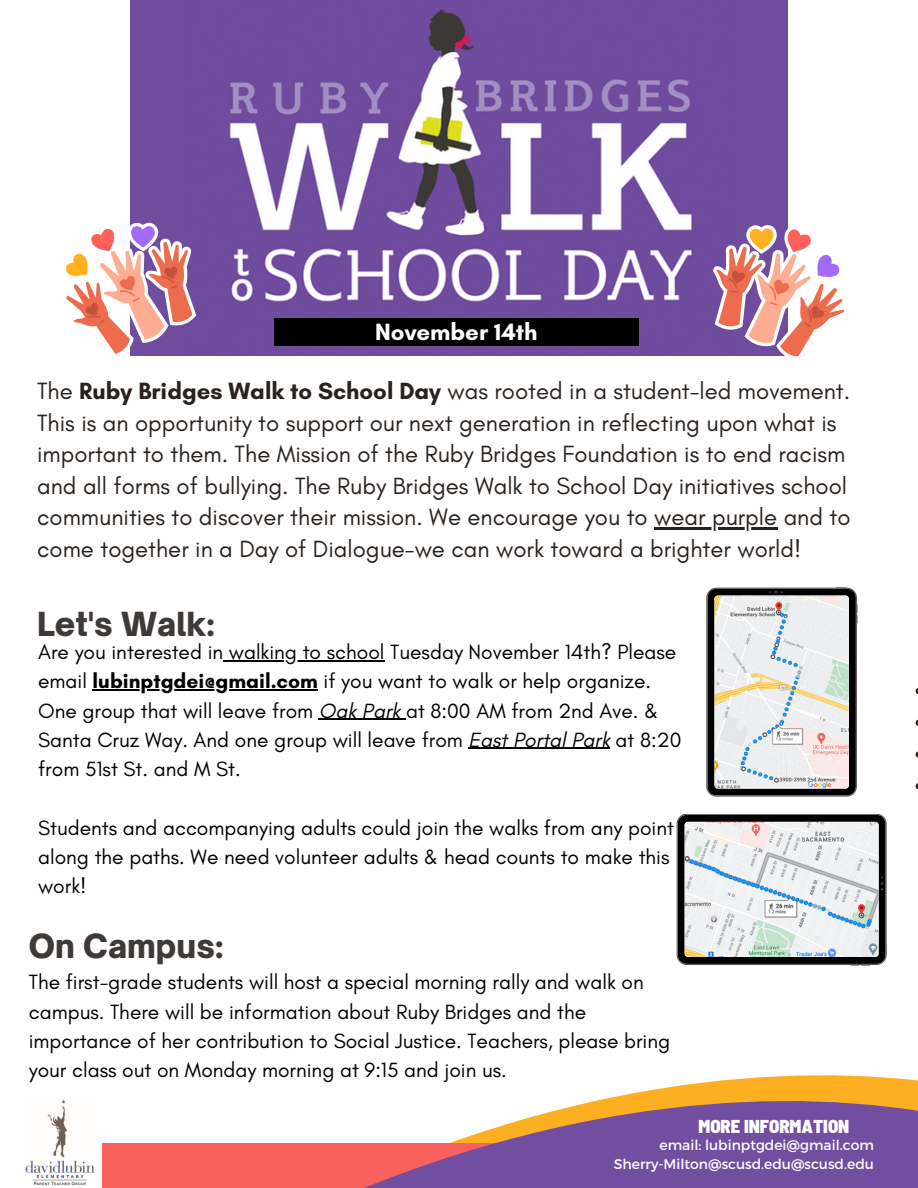
<style>
.page{position:relative;width:918px;height:1188px;background:#fff}
.page>*{position:absolute;margin:0;border:0;box-sizing:border-box;transform-origin:0 0}
.t1{font:900 31.8px "Open Sauce One";color:#3f3a38}
.t2{font:700 24px "Glacial Indifference";color:#fff}
.t3{font:23.85px/31.5px "Glacial Indifference";color:#29221e}
.t4{font:21px/29.2px "Glacial Indifference";color:#000}
.t5{font:900 semi-condensed 18.6px "Barlow";color:#fff}
.t6{font:13.95px "Montserrat";color:#fff}
.s1{font-weight:700}
.s2{font-style:italic}
</style>
<div class="page">
<div style="left:18px;top:1143px;width:884px;height:45px;background:#f9615c"></div>
<svg style="left:364px;top:1076px;width:554px;height:112px;fill:#724ea0"></svg>
<img style="left:130px;top:0;width:657px;height:356px">
<svg style="left:690px;top:200px;width:155px;height:157px"></svg>
<svg style="left:706px;top:587px;width:152px;height:210px;background:#c4c4c2"></svg>
<hr style="left:223px;top:660px;width:162px;height:1px;background:#000">
<hr style="left:93px;top:689px;width:225px;height:2px;background:#000">
<hr style="left:319px;top:719px;width:87px;height:1px;background:#000">
<hr style="left:469px;top:748px;width:141px;height:1px;background:#000">
<svg style="left:66px;top:212px;width:155px;height:144px"></svg>
<svg style="left:677px;top:814px;width:210px;height:152px"></svg>
<img style="left:18px;top:1100px;width:83px;height:88px">
<div style="left:274px;top:318px;width:364px;height:28px;background:#000"></div>
<svg style="left:916px;top:688px;width:2px;height:6px"></svg>
<svg style="left:916px;top:720px;width:2px;height:6px"></svg>
<svg style="left:916px;top:751px;width:2px;height:7px"></svg>
<svg style="left:916px;top:783px;width:2px;height:6px"></svg>
<hr style="left:654px;top:527px;width:123px;height:3px;background:#29221e">
<p class="t2" style="left:375px;top:317px;width:164px">November 14th</p>
<p class="t3" style="left:37px;top:375px;width:815px">The <span class="s1">Ruby Bridges Walk to School Day</span> was rooted in a student-led movement.<br>This is an opportunity to support our next generation in reflecting upon what is important to them. The Mission of the Ruby Bridges Foundation is to end racism and all forms of bullying. The Ruby Bridges Walk to School Day initiatives school communities to discover their mission. We encourage you to wear purple and to come together in a Day of Dialogue-we can work toward a brighter world!</p>
<p class="t1" style="left:37px;top:605px;width:179px">Let's Walk:</p>
<p class="t4" style="left:38px;top:637px;width:640px">Are you interested in walking to school Tuesday November 14th? Please email <span class="s1">lubinptgdei@gmail.com</span> if you want to walk or help organize.</p>
<p class="t4" style="left:38px;top:696px;width:645px">One group that will leave from <span class="s2">Oak Park</span> at 8:00 AM from 2nd Ave. &amp;<br>Santa Cruz Way. And one group will leave from <span class="s2">East Portal Park</span> at 8:20 from 51st St. and M St.</p>
<p class="t4" style="left:38px;top:813px;width:637px">Students and accompanying adults could join the walks from any point along the paths. We need volunteer adults &amp; head counts to make this work!</p>
<p class="t1" style="left:29px;top:926px;width:196px">On Campus:</p>
<p class="t4" style="left:29px;top:967px;width:643px">The first-grade students will host a special morning rally and walk on campus. There will be information about Ruby Bridges and the importance of her contribution to Social Justice. Teachers, please bring your class out on Monday morning at 9:15 and join us.</p>
<p class="t5" style="left:698px;top:1115px;width:152px">MORE INFORMATION</p>
<p class="t6" style="left:660px;top:1135px;width:216px">email: lubinptgdei@gmail.com</p>
<p class="t6" style="left:614px;top:1155px;width:261px">Sherry-Milton@scusd.edu@scusd.edu</p>
</div>
